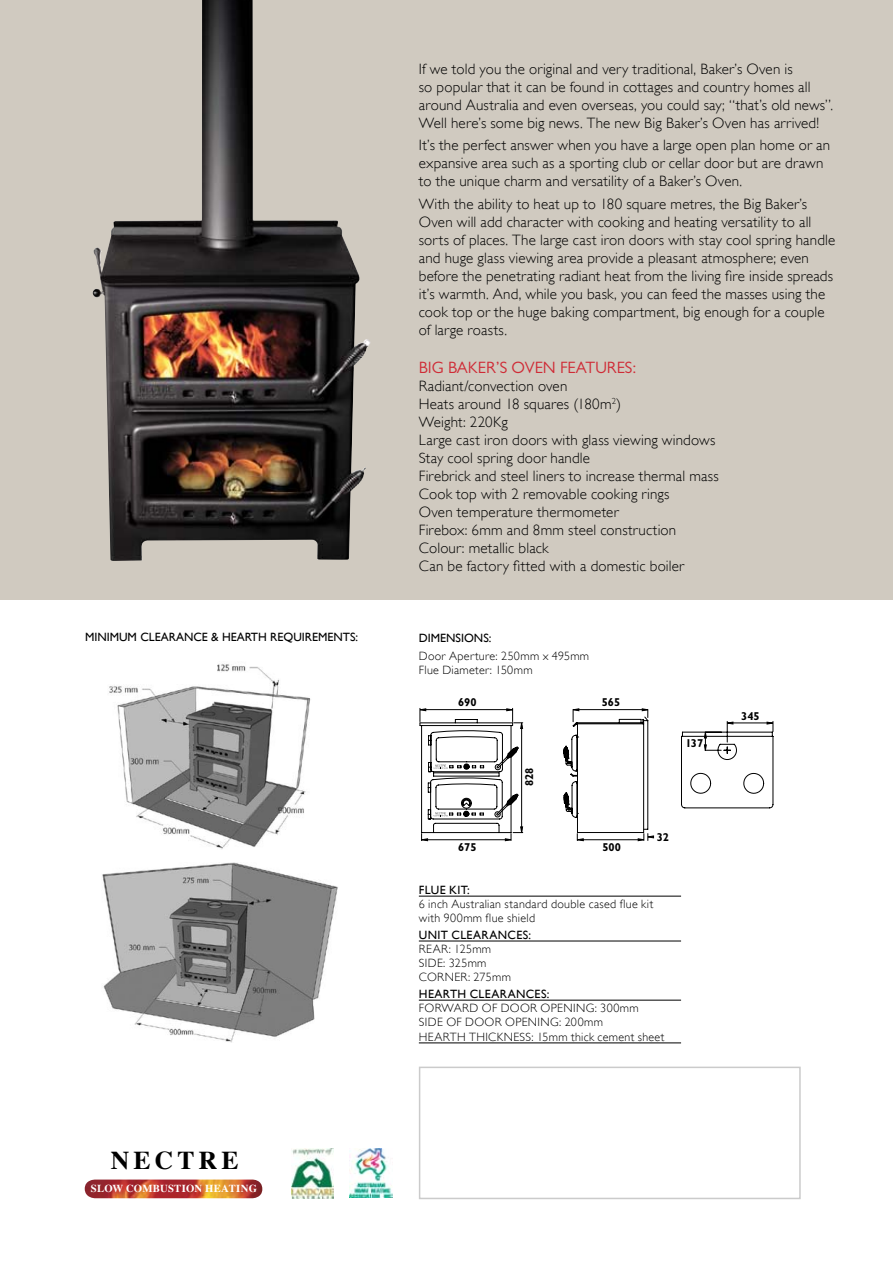
<style>
.page{position:relative;width:893px;height:1263px;background:#fff}
.page>*{position:absolute;margin:0;border:0;box-sizing:border-box;transform-origin:0 0}
.t1{font:700 25.65px "Times";letter-spacing:.16em;color:#000}
.t2{font:16.5px "Gill Sans";color:#cf2b36}
.t3{font:300 15px/18px "Gill Sans";letter-spacing:.01em;color:#000}
.t4{font:300 12px/14.2px "Gill Sans";letter-spacing:.03em;color:#000}
.t5{font:12px "Gill Sans";color:#000}
.t6{font:12px "Gill Sans";letter-spacing:.03em;color:#000}
.t7{font:700 11.4px "Gill Sans";color:#000}
.t8{font:700 10.65px "Times";letter-spacing:.015em;color:#fff}
</style>
<div class="page">
<img style="left:109px;top:664px;width:202px;height:185px">
<div style="left:0;top:0;width:893px;height:600px;background:#d0cac0"></div>
<hr style="left:419px;top:896px;width:262px;height:1px;background:#000">
<hr style="left:419px;top:941px;width:262px;height:1px;background:#000">
<hr style="left:419px;top:1000px;width:262px;height:1px;background:#000">
<hr style="left:419px;top:1043px;width:262px;height:1px;background:#000">
<svg style="left:654px;top:721px;width:119px;height:117px"></svg>
<svg style="left:724px;top:747px;width:6px;height:6px"></svg>
<svg style="left:724px;top:721px;width:9px;height:3px"></svg>
<hr style="left:727px;top:723px;width:46px;height:1px;background:#000">
<svg style="left:419px;top:708px;width:235px;height:133px"></svg>
<img style="left:93px;top:0;width:259px;height:561px">
<div style="left:419px;top:1066px;width:382px;height:133px;background:#fff;border:2px solid #cbcbcb"></div>
<img style="left:85px;top:1179px;width:177px;height:19px">
<img style="left:350px;top:1149px;width:42px;height:48px">
<img style="left:291px;top:1148px;width:42px;height:50px">
<img style="left:102px;top:862px;width:236px;height:180px">
<p class="t5" style="left:85px;top:630px;width:275px">MINIMUM CLEARANCE &amp; HEARTH REQUIREMENTS:</p>
<h1 class="t1" style="left:111px;top:1136px;width:129px">NECTRE</h1>
<p class="t8" style="left:91px;top:1178px;width:168px">SLOW COMBUSTION HEATING</p>
<p class="t3" style="left:419px;top:60px;width:416px">If we told you the original and very traditional, Baker’s Oven is<br>so popular that it can be found in cottages and country homes all around Australia and even overseas, you could say; “that’s old news”.<br>Well here’s some big news. The new Big Baker’s Oven has arrived!</p>
<p class="t3" style="left:419px;top:136px;width:413px">It’s the perfect answer when you have a large open plan home or an expansive area such as a sporting club or cellar door but are drawn to the unique charm and versatility of a Baker’s Oven.</p>
<p class="t3" style="left:419px;top:195px;width:418px">With the ability to heat up to 180 square metres, the Big Baker’s Oven will add character with cooking and heating versatility to all sorts of places. The large cast iron doors with stay cool spring handle and huge glass viewing area provide a pleasant atmosphere; even before the penetrating radiant heat from the living fire inside spreads it’s warmth. And, while you bask, you can feed the masses using the cook top or the huge baking compartment, big enough for a couple of large roasts.</p>
<p class="t2" style="left:419px;top:358px;width:219px">BIG BAKER’S OVEN FEATURES:</p>
<p class="t3" style="left:419px;top:377px;width:301px">Radiant/convection oven<br>Heats around 18 squares (180m<sup>2</sup>)<br>Weight: 220Kg<br>Large cast iron doors with glass viewing windows Stay cool spring door handle<br>Firebrick and steel liners to increase thermal mass Cook top with 2 removable cooking rings<br>Oven temperature thermometer<br>Firebox: 6mm and 8mm steel construction Colour: metallic black<br>Can be factory fitted with a domestic boiler</p>
<p class="t5" style="left:419px;top:631px;width:74px">DIMENSIONS:</p>
<p class="t4" style="left:419px;top:649px;width:172px">Door Aperture: 250mm x 495mm<br>Flue Diameter: 150mm</p>
<p class="t7" style="left:458px;top:696px;width:20px">690</p>
<p class="t7" style="left:602px;top:696px;width:20px">565</p>
<p class="t7" style="left:458px;top:840px;width:20px">675</p>
<p class="t7" style="left:523px;top:786px;width:20px;rotate:-90deg">828</p>
<p class="t7" style="left:602px;top:840px;width:20px">500</p>
<p class="t7" style="left:657px;top:830px;width:14px">32</p>
<p class="t5" style="left:419px;top:883px;width:53px">FLUE KIT:</p>
<p class="t4" style="left:419px;top:897px;width:236px">6 inch Australian standard double cased flue kit with 900mm flue shield</p>
<p class="t6" style="left:419px;top:927px;width:114px">UNIT CLEARANCES:</p>
<p class="t4" style="left:419px;top:942px;width:94px">REAR: 125mm<br>SIDE: 325mm<br>CORNER: 275mm</p>
<p class="t6" style="left:419px;top:987px;width:132px">HEARTH CLEARANCES:</p>
<p class="t4" style="left:419px;top:1001px;width:247px">FORWARD OF DOOR OPENING: 300mm<br>SIDE OF DOOR OPENING: 200mm<br>HEARTH THICKNESS: 15mm thick cement sheet</p>
<p class="t7" style="left:685px;top:736px;width:19px">137</p>
<p class="t7" style="left:741px;top:709px;width:20px">345</p>
</div>
